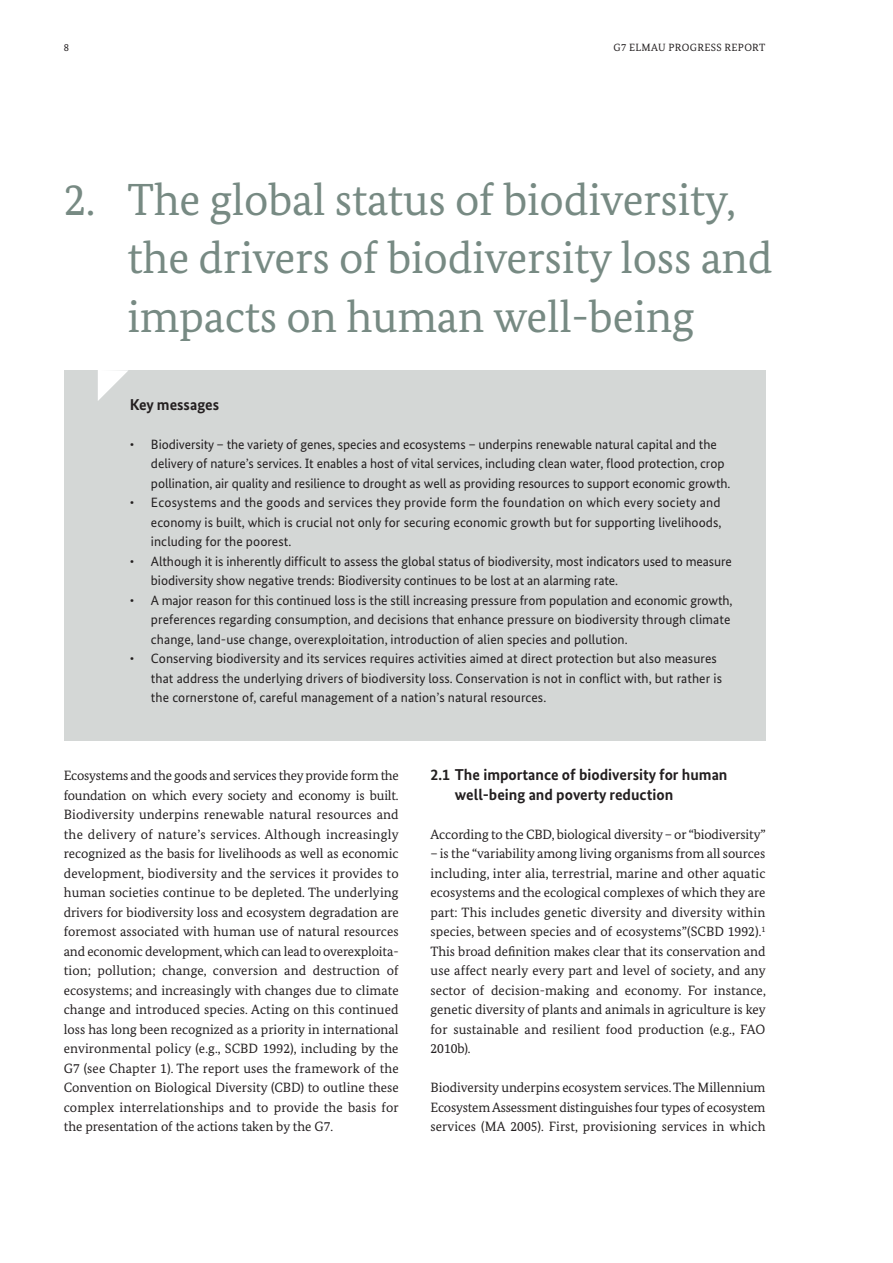
<style>
.page{position:relative;width:893px;height:1263px;background:#fff}
.page>*{position:absolute;margin:0;border:0;box-sizing:border-box;transform-origin:0 0}
.t1{font:45px/58.5px "Bundes Serif";letter-spacing:-.005em;color:#778a83}
.t2{font:700 15.75px/19.5px "Bundes Sans";color:#231f20}
.t3{font:13.5px/19.5px "Bundes Serif";color:#231f20;text-align:justify}
.t4{font:13.5px/19.5px "Bundes Sans";letter-spacing:-.005em;color:#231f20}
.t5{font:10.5px "Bundes Serif";letter-spacing:.035em;color:#231f20}
</style>
<div class="page">
<div style="left:64px;top:371px;width:701px;height:370px;background:#d4d7d6"></div>
<svg style="left:98px;top:370px;width:30px;height:31px"></svg>
<p class="t5" style="left:64px;top:43px;width:7px">8</p>
<p class="t5" style="left:614px;top:43px;width:153px">G7 ELMAU PROGRESS REPORT</p>
<h1 class="t1" style="left:128px;top:174px;width:647px;text-indent:-64px">2. The global status of biodiversity, the drivers of biodiversity loss and impacts on human well-being</h1>
<h2 class="t2" style="left:130px;top:396px;width:91px">Key messages</h2>
<p class="t4" style="left:151px;top:435px;width:581px;text-indent:-21px">• Biodiversity – the variety of genes, species and ecosystems – underpins renewable natural capital and the delivery of nature’s services. It enables a host of vital services, including clean water, flood protection, crop pollination, air quality and resilience to drought as well as providing resources to support economic growth.</p>
<p class="t4" style="left:151px;top:494px;width:572px;text-align:justify;text-indent:-21px">• Ecosystems and the goods and services they provide form the foundation on which every society and economy is built, which is crucial not only for securing economic growth but for supporting livelihoods, including for the poorest.</p>
<p class="t4" style="left:151px;top:552px;width:582px;text-indent:-21px">• Although it is inherently difficult to assess the global status of biodiversity, most indicators used to measure biodiversity show negative trends: Biodiversity continues to be lost at an alarming rate.</p>
<p class="t4" style="left:151px;top:591px;width:583px;text-indent:-21px">• A major reason for this continued loss is the still increasing pressure from population and economic growth, preferences regarding consumption, and decisions that enhance pressure on biodiversity through climate change, land-use change, overexploitation, introduction of alien species and pollution.</p>
<p class="t4" style="left:151px;top:650px;width:573px;text-indent:-21px">• Conserving biodiversity and its services requires activities aimed at direct protection but also measures that address the underlying drivers of biodiversity loss. Conservation is not in conflict with, but rather is the cornerstone of, careful management of a nation’s natural resources.</p>
<p class="t3" style="left:64px;top:767px;width:337px">Ecosystems and the goods and services they provide form the foundation on which every society and economy is built.<br>Biodiversity underpins renewable natural resources and the delivery of nature’s services. Although increasingly recognized as the basis for livelihoods as well as economic development, biodiversity and the services it provides to human societies continue to be depleted. The underlying drivers for biodiversity loss and ecosystem degradation are foremost associated with human use of natural resources and economic development, which can lead to overexploita&shy;tion; pollution; change, conversion and destruction of ecosystems; and increasingly with changes due to climate change and introduced species. Acting on this continued loss has long been recognized as a priority in international environmental policy (e.g., SCBD 1992), including by the G7 (see Chapter 1). The report uses the framework of the Convention on Biological Diversity (CBD) to outline these complex interrelationships and to provide the basis for the presentation of the actions taken by the G7.</p>
<h2 class="t2" style="left:455px;top:766px;width:274px;text-indent:-24px">2.1 The importance of biodiversity for human well-being and poverty reduction</h2>
<p class="t3" style="left:431px;top:825px;width:337px">According to the CBD, biological diversity – or “biodiversity”</p>
<p class="t3" style="left:431px;top:845px;width:337px">– is the “variability among living organisms from all sources including, inter alia, terrestrial, marine and other aquatic ecosystems and the ecological complexes of which they are part: This includes genetic diversity and diversity within species, between species and of ecosystems”(SCBD 1992).<sup>1<br></sup>This broad definition makes clear that its conservation and use affect nearly every part and level of society, and any sector of decision-making and economy. For instance, genetic diversity of plants and animals in agriculture is key for sustainable and resilient food production (e.g., FAO 2010b).</p>
<p class="t3" style="left:430px;top:1079px;width:336px">Biodiversity underpins ecosystem services. The Millennium Ecosystem Assessment distinguishes four types of ecosystem services (MA 2005). First, provisioning services in which</p>
</div>
